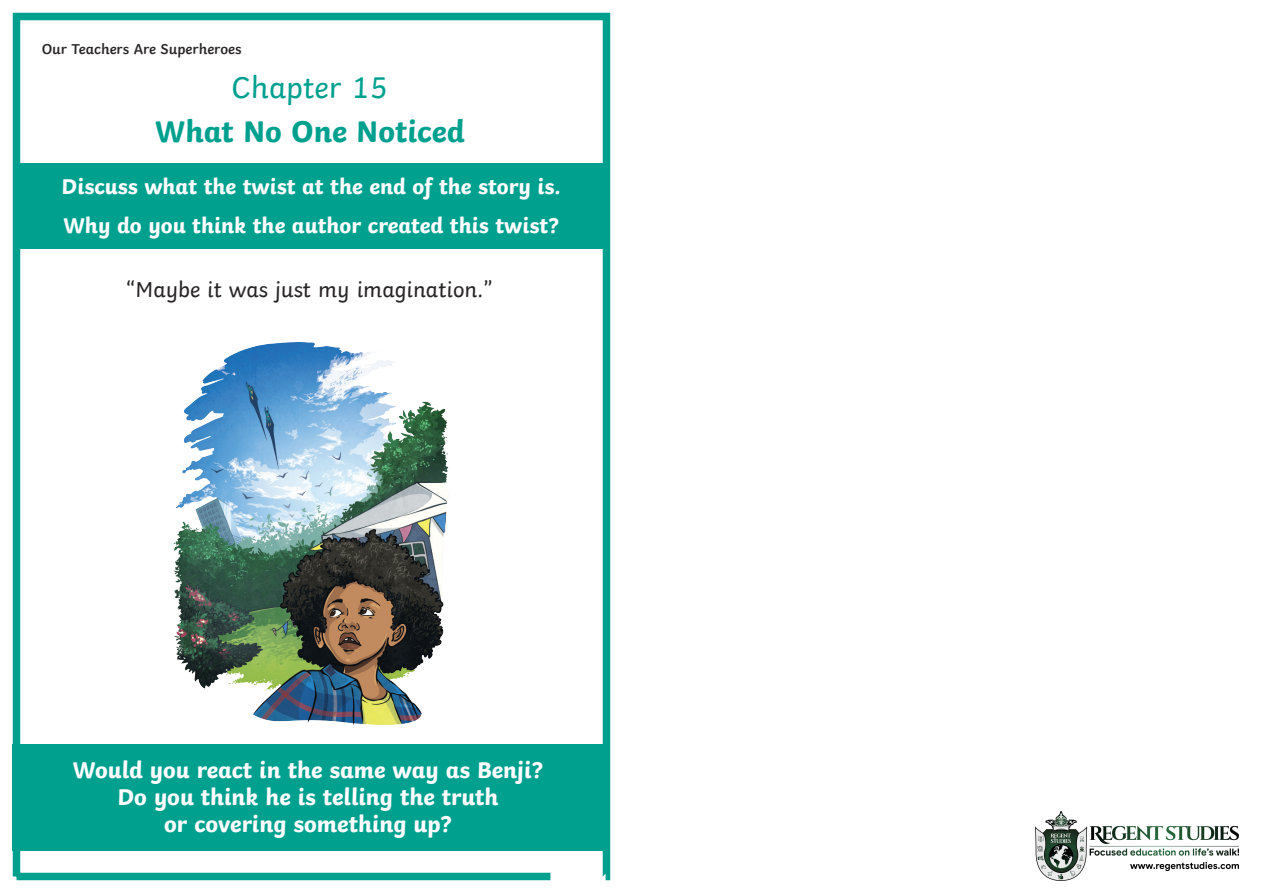
<style>
.page{position:relative;width:1263px;height:893px;background:#fff}
.page>*{position:absolute;margin:0;border:0;box-sizing:border-box;transform-origin:0 0}
.Heading_2{font:700 31.5px "Twinkl";color:#00a08f}
.Heading_2-2{font:31.5px "Twinkl";color:#00a08f}
.KS2_Body_Copy{font:700 24px/27px "Twinkl";color:#fff;text-align:center}
.KS2_Body_Copy-2{font:700 22.5px "Twinkl";color:#fff}
.KS2_Body_Copy-3{font:22.5px "Twinkl";color:#282526}
.Subtitle{font:600 15px "Twinkl";color:#282526}
</style>
<div class="page">
<svg style="left:12px;top:12px;width:599px;height:869px"></svg>
<div style="left:13px;top:744px;width:590px;height:107px;background:#00a08f"></div>
<div style="left:19px;top:163px;width:584px;height:86px;background:#00a08f"></div>
<img style="left:173px;top:342px;width:277px;height:382px">
<img style="left:1035px;top:811px;width:203px;height:70px">
<p class="Subtitle" style="left:42px;top:37px;width:201px">Our Teachers Are Superheroes</p>
<p class="Heading_2-2" style="left:232px;top:63px;width:158px">Chapter 15</p>
<p class="Heading_2" style="left:155px;top:105px;width:311px">What No One Noticed</p>
<p class="KS2_Body_Copy-2" style="left:62px;top:167px;width:501px">Discuss what the twist at the end of the story is.</p>
<p class="KS2_Body_Copy-2" style="left:63px;top:207px;width:497px">Why do you think the author created this twist?</p>
<p class="KS2_Body_Copy-3" style="left:126px;top:272px;width:368px">“Maybe it was just my imagination.”</p>
<p class="KS2_Body_Copy" style="left:73px;top:754px;width:471px">Would you react in the same way as Benji?<br>Do you think he is telling the truth<br>or covering something up?</p>
</div>
